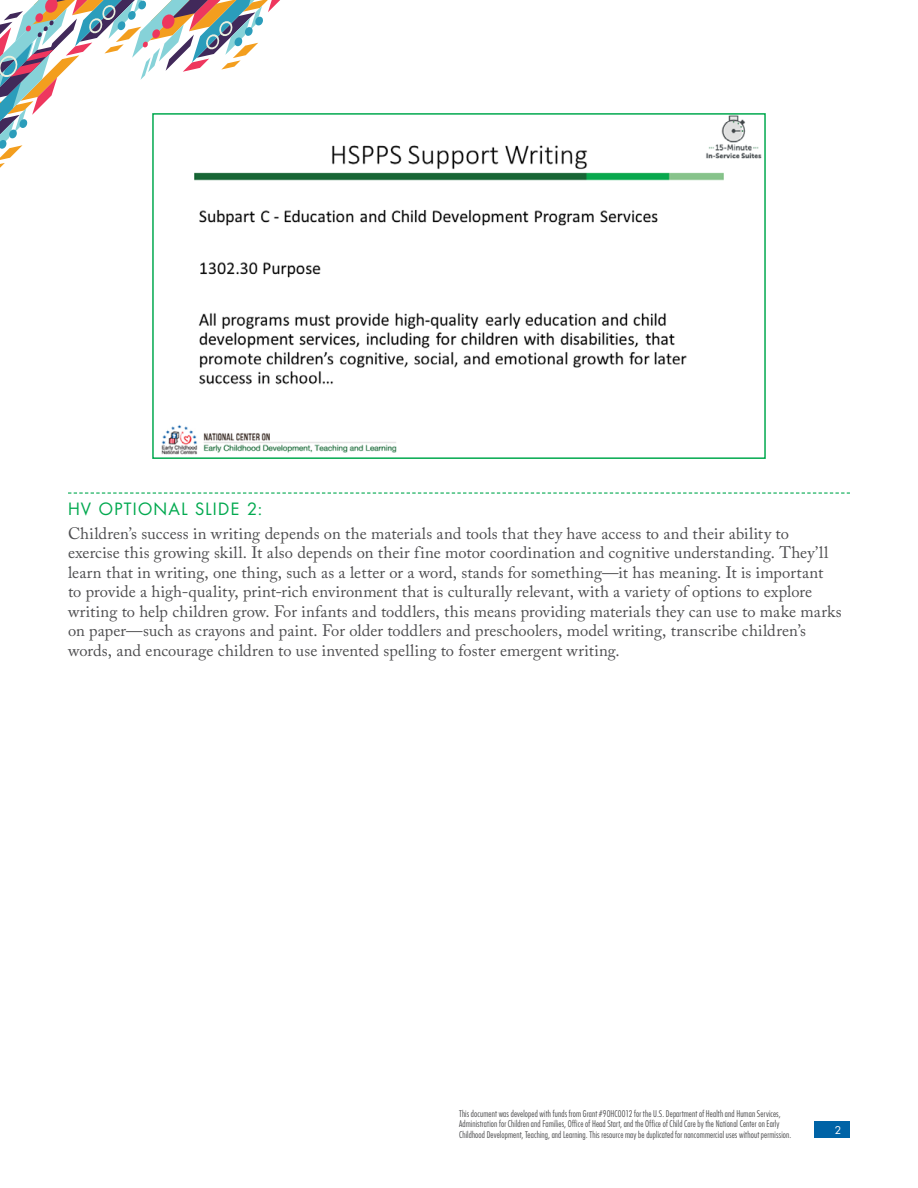
<style>
.page{position:relative;width:918px;height:1188px;background:#fff}
.page>*{position:absolute;margin:0;border:0;box-sizing:border-box;transform-origin:0 0}
.t1{font:16.5px/19.5px "Adobe Caslon Pro";letter-spacing:.005em;color:#4d4d4f}
.t2{font:16.5px "Futura Std";letter-spacing:.075em;color:#02a94f}
.t3{font:10.5px "Futura Std";color:#fff}
.t4{font:300 condensed 9px/10.5px "Futura Std";letter-spacing:.015em;color:#4d4d4f}
</style>
<div class="page">
<div style="left:814px;top:1122px;width:36px;height:16px;background:#0063a6"></div>
<svg style="left:0;top:0;width:280px;height:168px"></svg>
<div style="left:64px;top:85px;width:227px;height:262px;background:#fff"></div>
<svg style="left:68px;top:492px;width:782px;height:2px"></svg>
<img style="left:161px;top:116px;width:601px;height:339px">
<div style="left:152px;top:113px;width:614px;height:346px;border:2px solid #02a94f"></div>
<h2 class="t2" style="left:68px;top:498px;width:196px">HV OPTIONAL SLIDE 2:</h2>
<p class="t1" style="left:68px;top:523px;width:775px">Children’s success in writing depends on the materials and tools that they have access to and their ability to exercise this growing skill. It also depends on their fine motor coordination and cognitive understanding. They’ll learn that in writing, one thing, such as a letter or a word, stands for something—it has meaning. It is important<br>to provide a high-quality, print-rich environment that is culturally relevant, with a variety of options to explore writing to help children grow. For infants and toddlers, this means providing materials they can use to make marks on paper—such as crayons and paint. For older toddlers and preschoolers, model writing, transcribe children’s words, and encourage children to use invented spelling to foster emergent writing.</p>
<p class="t4" style="left:459px;top:1108px;width:334px">This document was developed with funds from Grant #90HC0012 for the U.S. Department of Health and Human Services,<br>Administration for Children and Families, Office of Head Start, and the Office of Child Care by the National Center on Early<br>Childhood Development, Teaching, and Learning. This resource may be duplicated for noncommercial uses without permission.</p>
<p class="t3" style="left:835px;top:1124px;width:8px">2</p>
</div>
